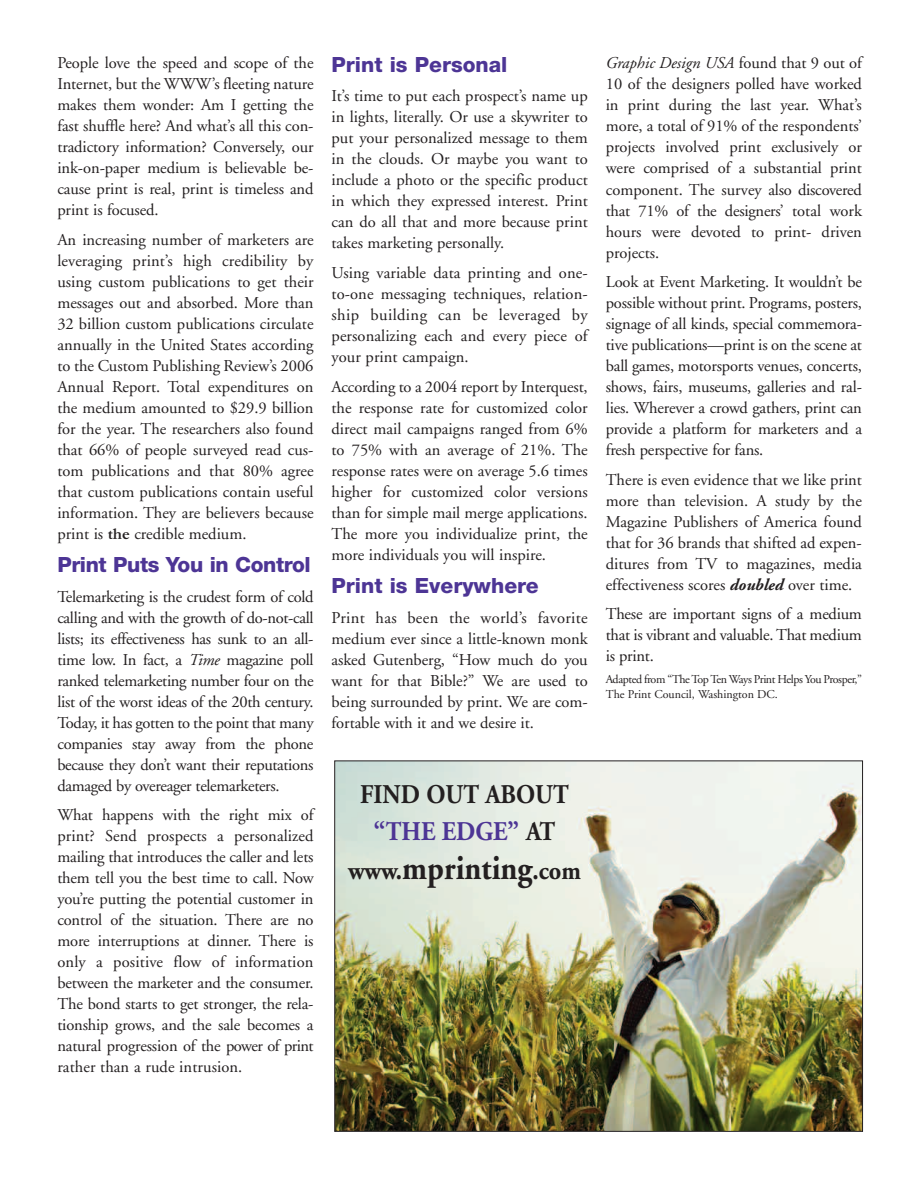
<style>
.page{position:relative;width:918px;height:1188px;background:#fff}
.page>*{position:absolute;margin:0;border:0;box-sizing:border-box;transform-origin:0 0}
.t1{font:700 34.5px "Adobe Garamond";color:#231f20;scale:.9 1}
.t2{font:700 27px/36.8px "Adobe Garamond";color:#231f20;text-align:center;scale:.9 1}
.t3{font:800 21px "Helvetica Neue";color:#4d3595}
.t4{font:800 21px "Helvetica Neue";letter-spacing:-.02em;color:#4d3595}
.t5{font:16.5px/21px "Adobe Garamond";letter-spacing:-.005em;color:#231f20;text-align:justify}
.t6{font:12px/14.4px "Adobe Garamond";letter-spacing:-.035em;color:#231f20}
.s1{font-family:"Garamond";font-weight:700}
.s2{font-style:italic}
.s3{color:#4d3595}
.s4{font-size:27px}
.s5{font-weight:700;font-style:italic}
</style>
<div class="page">
<img style="left:336px;top:762px;width:525px;height:368px">
<p class="t5" style="left:57px;top:54px;width:258px">People love the speed and scope of the Internet, but the WWW’s fleeting nature makes them wonder: Am I getting the fast shuffle here? And what’s all this con&shy;tradictory information? Conversely, our ink-on-paper medium is believable be&shy;cause print is real, print is timeless and print is focused.</p>
<p class="t5" style="left:57px;top:231px;width:258px">An increasing number of marketers are leveraging print’s high credibility by using custom publications to get their messages out and absorbed. More than 32 billion custom publications circulate annually in the United States according to the Custom Publishing Review’s 2006<br>Annual Report. Total expenditures on the medium amounted to $29.9 billion for the year. The researchers also found that 66% of people surveyed read cus&shy;tom publications and that 80% agree that custom publications contain useful information. They are believers because print is <span class="s1">the</span> credible medium.</p>
<p class="t4" style="left:57px;top:557px;width:255px">Print Puts You in Control</p>
<p class="t5" style="left:57px;top:587px;width:258px">Telemarketing is the crudest form of cold calling and with the growth of do-not-call lists; its effectiveness has sunk to an all&shy;time low. In fact, a <span class="s2">Time</span> magazine poll ranked telemarketing number four on the list of the worst ideas of the 20th century.<br>Today, it has gotten to the point that many companies stay away from the phone because they don’t want their reputations damaged by overeager telemarketers.</p>
<p class="t5" style="left:57px;top:806px;width:258px">What happens with the right mix of print? Send prospects a personalized mailing that introduces the caller and lets them tell you the best time to call. Now you’re putting the potential customer in control of the situation. There are no more interruptions at dinner. There is only a positive flow of information between the marketer and the consumer.<br>The bond starts to get stronger, the rela&shy;tionship grows, and the sale becomes a natural progression of the power of print rather than a rude intrusion.</p>
<p class="t3" style="left:332px;top:57px;width:177px">Print is Personal</p>
<p class="t5" style="left:332px;top:87px;width:258px">It’s time to put each prospect’s name up in lights, literally. Or use a skywriter to put your personalized message to them in the clouds. Or maybe you want to include a photo or the specific product in which they expressed interest. Print can do all that and more because print takes marketing personally.</p>
<p class="t5" style="left:332px;top:264px;width:258px">Using variable data printing and one&shy;to-one messaging techniques, relation&shy;ship building can be leveraged by personalizing each and every piece of your print campaign.</p>
<p class="t5" style="left:332px;top:377px;width:258px">According to a 2004 report by Interquest, the response rate for customized color direct mail campaigns ranged from 6% to 75% with an average of 21%. The response rates were on average 5.6 times higher for customized color versions than for simple mail merge applications.<br>The more you individualize print, the more individuals you will inspire.</p>
<p class="t3" style="left:332px;top:578px;width:209px">Print is Everywhere</p>
<p class="t5" style="left:332px;top:609px;width:258px">Print has been the world’s favorite medium ever since a little-known monk asked Gutenberg, “How much do you want for that Bible?” We are used to being surrounded by print. We are com&shy;fortable with it and we desire it.</p>
<h2 class="t2" style="left:360px;top:779px;width:233px">FIND OUT ABOUT <span class="s3">“THE EDGE”</span> AT</h2>
<h1 class="t1" style="left:348px;top:854px;width:260px"><span class="s4">www.</span>mprinting<span class="s4">.com</span></h1>
<p class="t5" style="left:606px;top:54px;width:258px"><span class="s2">Graphic Design USA</span> found that 9 out of 10 of the designers polled have worked in print during the last year. What’s more, a total of 91% of the respondents’ projects involved print exclusively or were comprised of a substantial print component. The survey also discovered that 71% of the designers’ total work hours were devoted to print- driven projects.</p>
<p class="t5" style="left:606px;top:273px;width:258px">Look at Event Marketing. It wouldn’t be possible without print. Programs, posters, signage of all kinds, special commemora&shy;tive publications—print is on the scene at ball games, motorsports venues, concerts, shows, fairs, museums, galleries and ral&shy;lies. Wherever a crowd gathers, print can provide a platform for marketers and a fresh perspective for fans.</p>
<p class="t5" style="left:606px;top:471px;width:258px">There is even evidence that we like print more than television. A study by the Magazine Publishers of America found that for 36 brands that shifted ad expen&shy;ditures from TV to magazines, media effectiveness scores <span class="s5">doubled</span> over time.</p>
<p class="t5" style="left:606px;top:605px;width:258px">These are important signs of a medium that is vibrant and valuable. That medium is print.</p>
<p class="t6" style="left:606px;top:673px;width:258px">Adapted from “TheTopTen Ways Print Helps You Prosper,”<br>The Print Council, Washington DC.</p>
</div>
